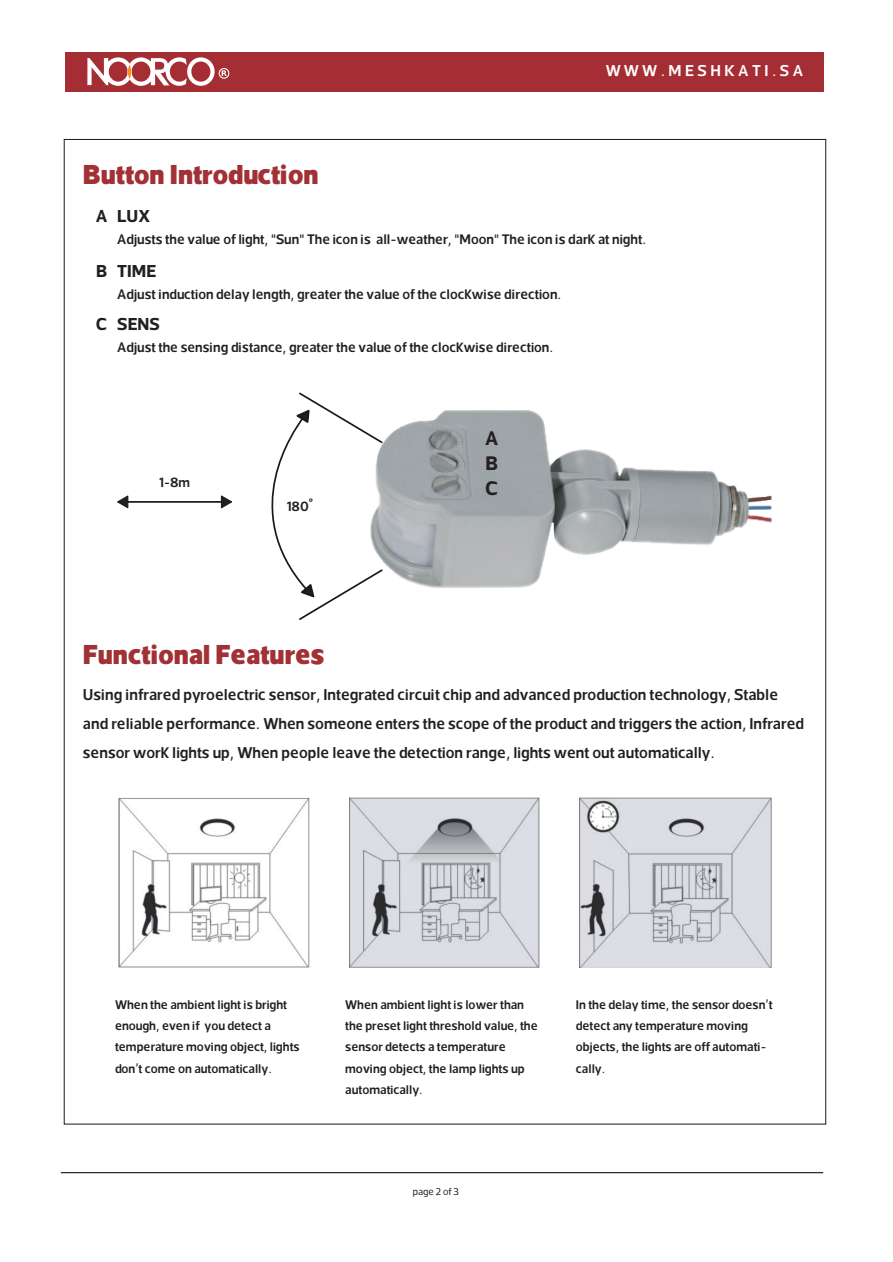
<style>
.page{position:relative;width:893px;height:1262px;background:#fff}
.page>*{position:absolute;margin:0;border:0;box-sizing:border-box;transform-origin:0 0}
.t1{font:42px "Somar";color:#a23136}
.t2{font:30px/25px "Somar";color:#231f20;text-align:justify}
.t3{font:26.4px "Somar";color:#231f20}
.t4{font:24px/28.8px "Somar";color:#231f20}
.t5{font:24px "Somar";letter-spacing:.145em;color:#fff}
.t6{font:21.15px "Somar";color:#231f20}
.t7{font:20.55px "Somar";color:#231f20}
.t8{font:19.2px/21.3px "Somar";color:#231f20}
.t9{font:15px "Somar";color:#191918}
</style>
<div class="page">
<div style="left:66px;top:52px;width:758px;height:39px;background:#a52e35"></div>
<svg style="left:87px;top:57px;width:142px;height:29px"></svg>
<hr style="left:128px;top:65px;width:3px;height:14px;background:#f59023;border-radius:50%">
<div style="left:61px;top:1172px;width:762px;height:1px;border:1px solid #322a2a"></div>
<img style="left:384px;top:410px;width:388px;height:178px">
<hr style="left:127px;top:501px;width:98px;height:2px;background:#191918">
<svg style="left:117px;top:495px;width:12px;height:14px"></svg>
<svg style="left:220px;top:392px;width:164px;height:228px"></svg>
<img style="left:119px;top:797px;width:190px;height:170px">
<img style="left:349px;top:797px;width:191px;height:170px">
<img style="left:579px;top:797px;width:192px;height:170px">
<h1 class="t1" style="left:83px;top:146px;width:237px">Button Introduction</h1>
<p class="t5" style="left:605px;top:54px;width:199px">WWW.MESHKATI.SA</p>
<h3 class="t3" style="left:96px;top:198px;width:56px">A LUX</h3>
<p class="t6" style="left:117px;top:225px;width:530px">Adjusts the value of light, "Sun" The icon is all-weather, "Moon" The icon is dark at night.</p>
<h3 class="t3" style="left:96px;top:252px;width:62px">B TIME</h3>
<p class="t6" style="left:117px;top:280px;width:445px">Adjust induction delay length, greater the value of the clockwise direction.</p>
<h3 class="t3" style="left:96px;top:306px;width:65px">C SENS</h3>
<p class="t6" style="left:117px;top:333px;width:437px">Adjust the sensing distance, greater the value of the clockwise direction.</p>
<p class="t7" style="left:159px;top:468px;width:32px">1-8m</p>
<p class="t7" style="left:287px;top:492px;width:28px">180°</p>
<h1 class="t1" style="left:83px;top:626px;width:243px">Functional Features</h1>
<h2 class="t2" style="left:485px;top:424px;width:15px">A B C</h2>
<p class="t4" style="left:83px;top:679px;width:722px">Using infrared pyroelectric sensor, Integrated circuit chip and advanced production technology, Stable and reliable performance. When someone enters the scope of the product and triggers the action, Infrared sensor work lights up, When people leave the detection range, lights went out automatically.</p>
<p class="t8" style="left:115px;top:993px;width:186px">When the ambient light is bright enough, even if you detect a temperature moving object, lights don't come on automatically.</p>
<p class="t8" style="left:345px;top:993px;width:194px">When ambient light is lower than the preset light threshold value, the sensor detects a temperature moving object, the lamp lights up automatically.</p>
<p class="t8" style="left:576px;top:993px;width:198px">In the delay time, the sensor doesn't detect any temperature moving objects, the lights are off automati&shy;cally.</p>
<p class="t9" style="left:413px;top:1181px;width:48px">page 2 of 3</p>
</div>
